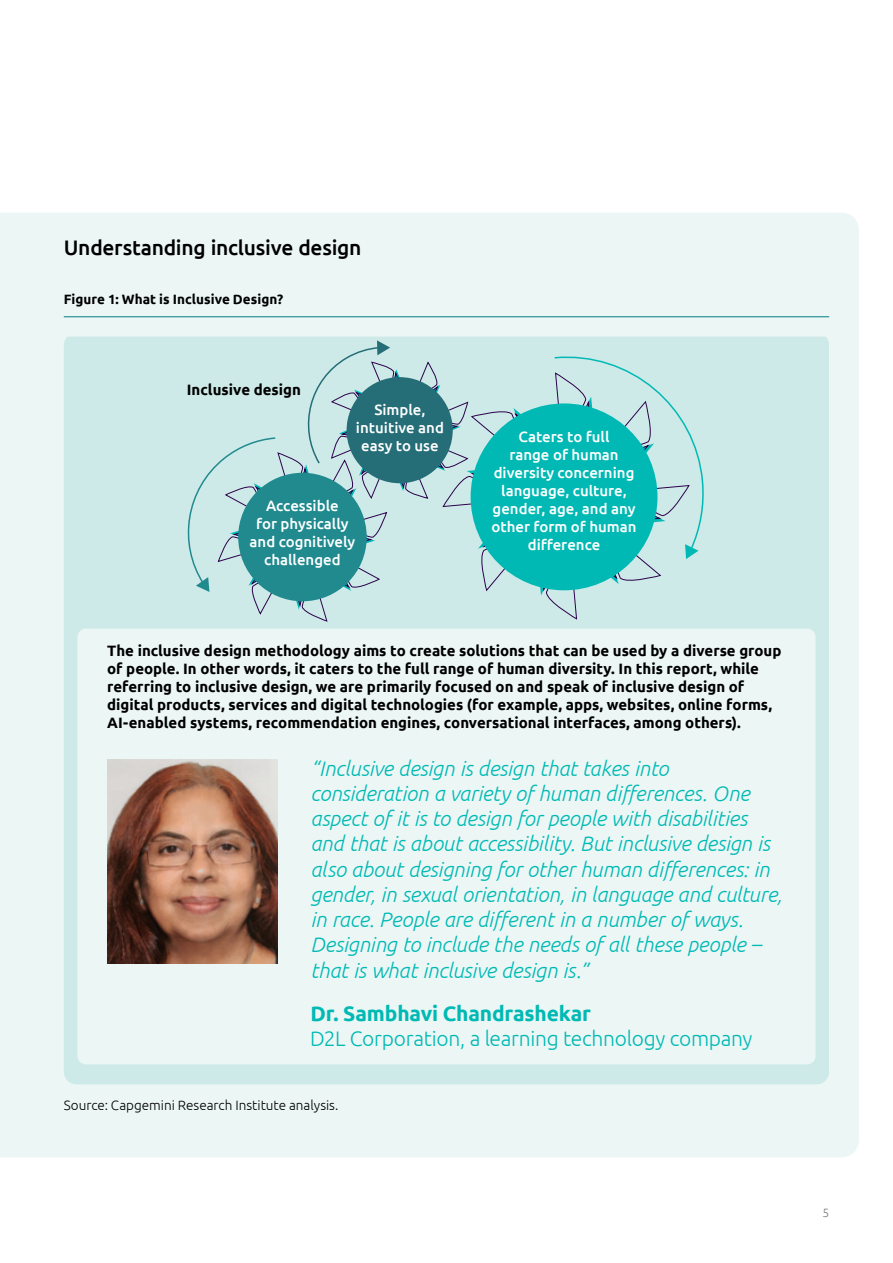
<style>
.page{position:relative;width:893px;height:1263px;background:#fff}
.page>*{position:absolute;margin:0;border:0;box-sizing:border-box;transform-origin:0 0}
.t1{font:italic 300 21px/25.2px "Ubuntu";letter-spacing:-.005em;color:#00b9b4}
.t2{font:300 21px "Ubuntu";letter-spacing:-.015em;color:#00b9b4}
.t3{font:500 21px "Ubuntu";letter-spacing:-.015em;color:#000}
.t4{font:700 21px "Ubuntu";letter-spacing:-.01em;color:#00b9b4}
.t5{font:700 15px/18px "Ubuntu";color:#000}
.t6{font:500 15px/18px "Ubuntu";color:#fff;text-align:center}
.t7{font:300 13.5px "Ubuntu";color:#000}
.t8{font:700 13.5px "Ubuntu";letter-spacing:.005em;color:#000}
.t9{font:300 12px "Ubuntu";color:#77787b}
</style>
<div class="page">
<div style="left:0;top:213px;width:859px;height:944px;background:#ecf7f5"></div>
<svg style="left:0;top:614px;width:1px;height:543px"></svg>
<div style="left:64px;top:337px;width:765px;height:747px;background:#cdeae8"></div>
<svg style="left:178px;top:340px;width:528px;height:289px;background:#92d4d3"></svg>
<div style="left:347px;top:377px;width:106px;height:106px;background:#256d77;border-radius:50%"></div>
<hr style="left:64px;top:316px;width:765px;height:1px;background:#208a8f">
<div style="left:77px;top:629px;width:739px;height:435px;background:#ecf7f5;border-radius:9px"></div>
<img style="left:107px;top:759px;width:170px;height:205px">
<h1 class="t3" style="left:64px;top:234px;width:299px">Understanding inclusive design</h1>
<p class="t8" style="left:64px;top:291px;width:221px">Figure 1: What is Inclusive Design?</p>
<p class="t5" style="left:187px;top:381px;width:116px">Inclusive design</p>
<p class="t6" style="left:356px;top:400px;width:89px">Simple, intuitive and easy to use</p>
<p class="t6" style="left:250px;top:496px;width:107px">Accessible<br>for physically and cognitively challenged</p>
<p class="t6" style="left:491px;top:427px;width:147px">Caters to full<br>range of human diversity concerning language, culture, gender, age, and any other form of human difference</p>
<p class="t5" style="left:107px;top:641px;width:676px">The inclusive design methodology aims to create solutions that can be used by a diverse group of people. In other words, it caters to the full range of human diversity. In this report, while referring to inclusive design, we are primarily focused on and speak of inclusive design of digital products, services and digital technologies (for example, apps, websites, online forms, AI-enabled systems, recommendation engines, conversational interfaces, among others).</p>
<p class="t1" style="left:310px;top:755px;width:473px">“Inclusive design is design that takes into consideration a variety of human differences. One aspect of it is to design for people with disabilities and that is about accessibility. But inclusive design is also about designing for other human differences: in gender, in sexual orientation, in language and culture, in race. People are different in a number of ways.<br>Designing to include the needs of all these people – that is what inclusive design is.”</p>
<h1 class="t4" style="left:310px;top:1000px;width:282px">Dr. Sambhavi Chandrashekar</h1>
<h1 class="t2" style="left:310px;top:1026px;width:444px">D2L Corporation, a learning technology company</h1>
<p class="t7" style="left:64px;top:1097px;width:276px">Source: Capgemini Research Institute analysis.</p>
<p class="t9" style="left:822px;top:1205px;width:8px">5</p>
</div>
